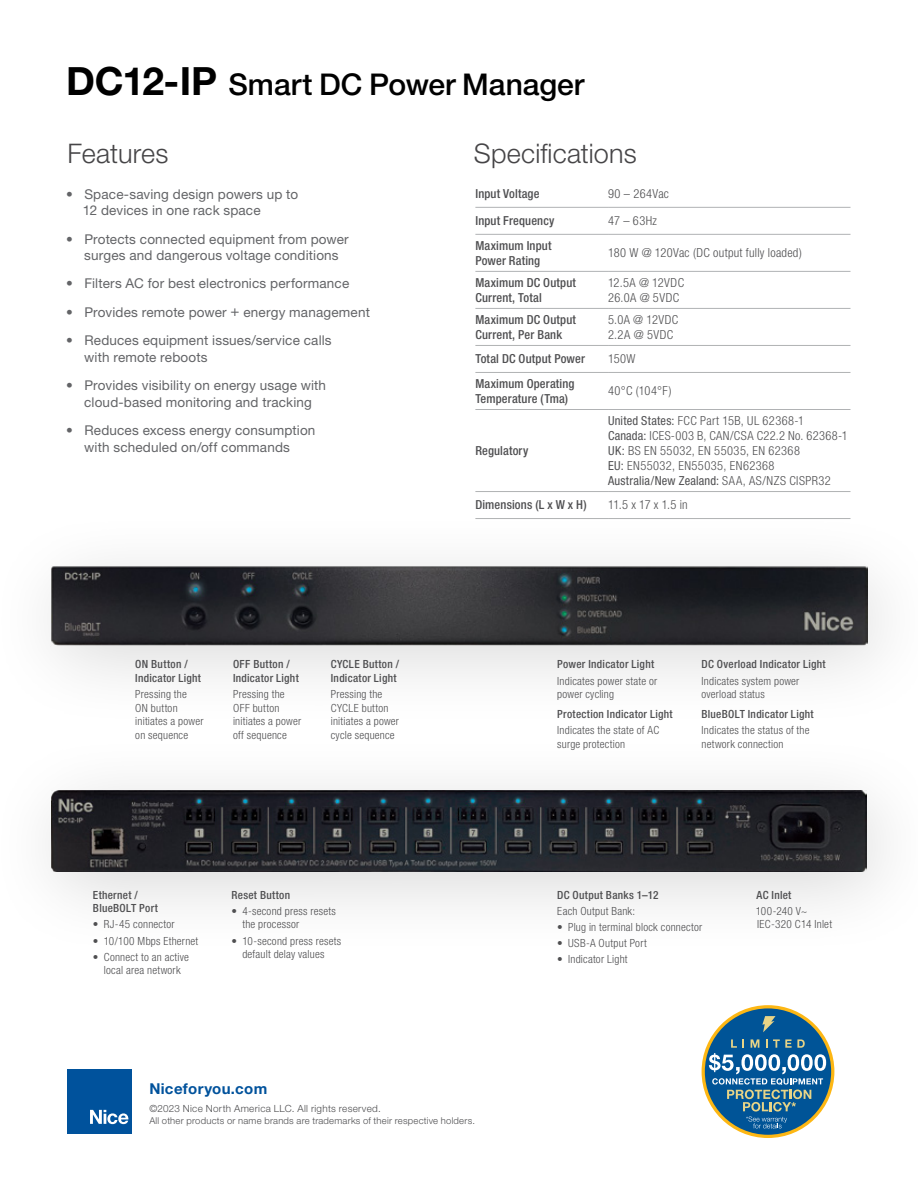
<style>
.page{position:relative;width:918px;height:1188px;background:#fff}
.page>*{position:absolute;margin:0;border:0;box-sizing:border-box;transform-origin:0 0}
.t1{font:500 30px "Helvetica Neue LT Std";color:#000}
.t2{font:300 27px "Helvetica Neue LT Std";letter-spacing:.005em;color:#464547}
.t3{font:700 15px "Helvetica Neue LT Std";letter-spacing:.02em;color:#00529c}
.t4{font:13.5px/16.5px "Helvetica Neue LT Std";letter-spacing:.01em;color:#636467;text-align:center}
.t5{font:300 condensed 12.45px/15px "Helvetica Neue LT Std";letter-spacing:.03em;color:#4f4f51}
.t6{font:500 condensed 12.45px/15px "Helvetica Neue LT Std";letter-spacing:.01em;color:#4f4f51}
.t7{font:300 condensed 11.25px/13.5px "Helvetica Neue LT Std";letter-spacing:.02em;color:#4f4f51}
.t8{font:500 condensed 11.25px/13.5px "Helvetica Neue LT Std";letter-spacing:.025em;color:#4f4f51}
.t9{font:300 9.9px "Helvetica Neue LT Std";letter-spacing:.03em;color:#4d4d4f}
.t10{font:300 9.45px "Helvetica Neue LT Std";letter-spacing:.025em;color:#4d4d4f}
.s1{font-weight:700;font-size:39px}
.s2{font-size:15px}
.s3{font-weight:400}
</style>
<div class="page">
<div style="left:68px;top:1069px;width:64px;height:65px;background:#00529c"></div>
<svg style="left:90px;top:1110px;width:39px;height:14px"></svg>
<div style="left:0;top:508px;width:918px;height:224px;background:#000;opacity:.15"></div>
<img style="left:50px;top:563px;width:817px;height:83px">
<div style="left:0;top:731px;width:918px;height:229px;background:#000;opacity:.15"></div>
<img style="left:51px;top:790px;width:816px;height:81px">
<hr style="left:475px;top:207px;width:133px;height:1px;background:#b0b2b4">
<hr style="left:608px;top:207px;width:243px;height:1px;background:#b0b2b4">
<hr style="left:475px;top:234px;width:133px;height:1px;background:#b0b2b4">
<hr style="left:608px;top:234px;width:243px;height:1px;background:#b0b2b4">
<hr style="left:475px;top:271px;width:133px;height:1px;background:#b0b2b4">
<hr style="left:608px;top:271px;width:243px;height:1px;background:#b0b2b4">
<hr style="left:475px;top:308px;width:133px;height:1px;background:#b0b2b4">
<hr style="left:608px;top:308px;width:243px;height:1px;background:#b0b2b4">
<hr style="left:475px;top:345px;width:133px;height:1px;background:#b0b2b4">
<hr style="left:608px;top:345px;width:243px;height:1px;background:#b0b2b4">
<hr style="left:475px;top:372px;width:133px;height:1px;background:#b0b2b4">
<hr style="left:608px;top:372px;width:243px;height:1px;background:#b0b2b4">
<hr style="left:475px;top:409px;width:133px;height:1px;background:#b0b2b4">
<hr style="left:608px;top:409px;width:243px;height:1px;background:#b0b2b4">
<hr style="left:475px;top:518px;width:133px;height:1px;background:#b0b2b4">
<hr style="left:608px;top:518px;width:243px;height:1px;background:#b0b2b4">
<hr style="left:475px;top:491px;width:133px;height:1px;background:#b0b2b4">
<hr style="left:608px;top:491px;width:243px;height:1px;background:#b0b2b4">
<svg style="left:703px;top:1006px;width:130px;height:131px;background:#206186"></svg>
<div style="left:702px;top:1005px;width:132px;height:133px;border:3px solid #fdb714;border-radius:50%"></div>
<svg style="left:762px;top:1016px;width:14px;height:16px"></svg>
<svg style="left:709px;top:1039px;width:117px;height:89px;background:#457ea4"></svg>
<h1 class="t1" style="left:66px;top:67px;width:520px"><span class="s1">DC12-IP</span> Smart DC Power Manager</h1>
<h2 class="t2" style="left:68px;top:137px;width:102px">Features</h2>
<h2 class="t2" style="left:474px;top:137px;width:164px">Specifications</h2>
<p class="t4" style="left:83px;top:186px;width:217px;text-align:left;text-indent:-17px">• Space-saving design powers up to<br>12 devices in one rack space</p>
<p class="t4" style="left:66px;top:230px;width:284px">• Protects connected equipment from power surges and dangerous voltage conditions</p>
<p class="t4" style="left:66px;top:275px;width:285px">• Filters AC for best electronics performance</p>
<p class="t4" style="left:66px;top:304px;width:305px">• Provides remote power <span class="s2">+</span> energy management</p>
<p class="t4" style="left:84px;top:332px;width:249px;text-align:left;text-indent:-18px">• Reduces equipment issues/service calls with remote reboots</p>
<p class="t4" style="left:66px;top:377px;width:261px">• Provides visibility on energy usage with cloud-based monitoring and tracking</p>
<p class="t4" style="left:66px;top:422px;width:251px">• Reduces excess energy consumption with scheduled on/off commands</p>
<p class="t8" style="left:135px;top:657px;width:67px">ON Button /<br>Indicator Light</p>
<p class="t7" style="left:135px;top:687px;width:70px">Pressing the<br>ON button initiates a power on sequence</p>
<p class="t8" style="left:233px;top:657px;width:67px">OFF Button /<br>Indicator Light</p>
<p class="t7" style="left:233px;top:687px;width:70px">Pressing the<br>OFF button initiates a power off sequence</p>
<p class="t8" style="left:331px;top:657px;width:70px">CYCLE Button /<br>Indicator Light</p>
<p class="t7" style="left:331px;top:687px;width:70px">Pressing the<br>CYCLE button initiates a power cycle sequence</p>
<p class="t8" style="left:93px;top:888px;width:66px">Ethernet /<br>BlueBOLT Port</p>
<p class="t7" style="left:93px;top:918px;width:83px">• RJ-45 connector</p>
<p class="t7" style="left:93px;top:934px;width:107px">• 10/100 Mbps Ethernet</p>
<p class="t7" style="left:93px;top:950px;width:98px;text-align:center">• Connect to an active local area network</p>
<p class="t8" style="left:232px;top:888px;width:60px">Reset Button</p>
<p class="t7" style="left:242px;top:904px;width:95px;text-indent:-11px">• 4-second press resets the processor</p>
<p class="t7" style="left:232px;top:934px;width:111px;text-align:center">• 10-second press resets default delay values</p>
<p class="t6" style="left:475px;top:186px;width:66px">Input Voltage</p>
<p class="t5" style="left:608px;top:186px;width:62px">90 – 264Vac</p>
<p class="t6" style="left:475px;top:213px;width:80px">Input Frequency</p>
<p class="t5" style="left:608px;top:213px;width:50px">47 – 63Hz</p>
<p class="t6" style="left:475px;top:238px;width:78px">Maximum Input<br>Power Rating</p>
<p class="t5" style="left:608px;top:245px;width:195px">180 W @ 120Vac (DC output fully loaded)</p>
<p class="t6" style="left:475px;top:275px;width:102px">Maximum DC Output<br>Current, Total</p>
<p class="t5" style="left:608px;top:275px;width:78px">12.5A @ 12VDC<br>26.0A @ 5VDC</p>
<p class="t6" style="left:475px;top:312px;width:102px">Maximum DC Output<br>Current, Per Bank</p>
<p class="t5" style="left:608px;top:312px;width:72px">5.0A @ 12VDC<br>2.2A @ 5VDC</p>
<p class="t6" style="left:475px;top:351px;width:111px">Total DC Output Power</p>
<p class="t5" style="left:608px;top:351px;width:29px">150W</p>
<p class="t6" style="left:475px;top:376px;width:101px">Maximum Operating<br>Temperature (Tma)</p>
<p class="t5" style="left:608px;top:383px;width:65px">40°C (104°F)</p>
<p class="t6" style="left:475px;top:443px;width:54px">Regulatory</p>
<p class="t5" style="left:608px;top:413px;width:241px"><span class="s3">United States:</span> FCC Part 15B, UL 62368-1<br><span class="s3">Canada:</span> ICES-003 B, CAN/CSA C22.2 No. 62368-1<br><span class="s3">UK:</span> BS EN 55032, EN 55035, EN 62368<br><span class="s3">EU:</span> EN55032, EN55035, EN62368<br><span class="s3">Australia/New Zealand:</span> SAA, AS/NZS CISPR32</p>
<p class="t6" style="left:475px;top:497px;width:113px">Dimensions (L x W x H)</p>
<p class="t5" style="left:608px;top:497px;width:81px">11.5 x 17 x 1.5 in</p>
<p class="t8" style="left:557px;top:657px;width:98px">Power Indicator Light</p>
<p class="t7" style="left:557px;top:674px;width:102px">Indicates power state or power cycling</p>
<p class="t8" style="left:557px;top:707px;width:117px">Protection Indicator Light</p>
<p class="t7" style="left:557px;top:724px;width:103px">Indicates the state of AC surge protection</p>
<p class="t8" style="left:702px;top:657px;width:126px">DC Overload Indicator Light</p>
<p class="t7" style="left:702px;top:674px;width:99px">Indicates system power overload status</p>
<p class="t8" style="left:702px;top:707px;width:114px">BlueBOLT Indicator Light</p>
<p class="t7" style="left:702px;top:724px;width:110px">Indicates the status of the network connection</p>
<p class="t8" style="left:557px;top:888px;width:103px">DC Output Banks 1–12</p>
<p class="t7" style="left:557px;top:904px;width:80px">Each Output Bank:</p>
<p class="t7" style="left:557px;top:920px;width:146px">• Plug in terminal block connector</p>
<p class="t7" style="left:557px;top:936px;width:91px">• USB-A Output Port</p>
<p class="t7" style="left:557px;top:953px;width:72px">• Indicator Light</p>
<p class="t8" style="left:757px;top:888px;width:36px">AC Inlet</p>
<p class="t7" style="left:756px;top:904px;width:78px">100-240 V~<br>IEC-320 C14 Inlet</p>
<h3 class="t3" style="left:149px;top:1080px;width:119px">Niceforyou.com</h3>
<p class="t9" style="left:149px;top:1102px;width:233px">©2023 Nice North America LLC. All rights reserved.</p>
<p class="t10" style="left:149px;top:1115px;width:327px">All other products or name brands are trademarks of their respective holders.</p>
</div>
